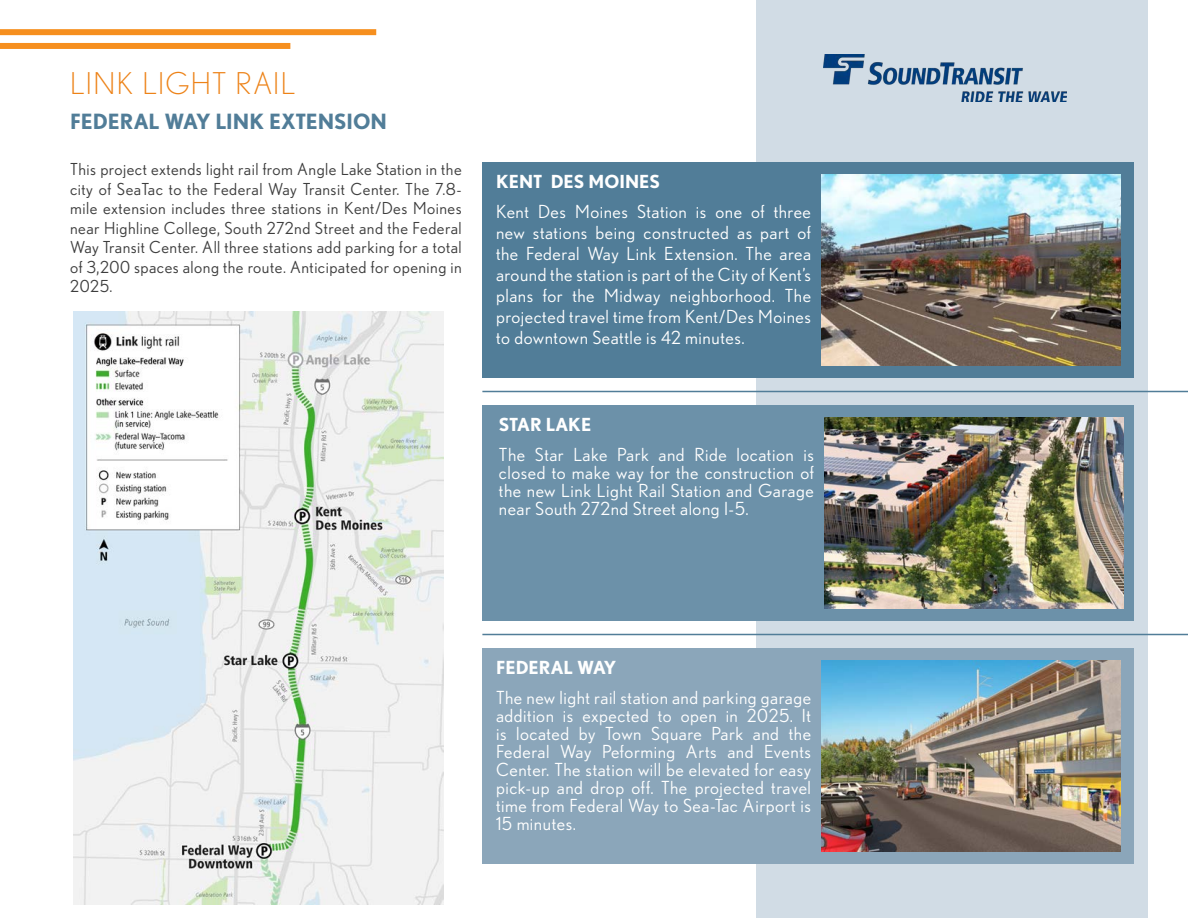
<style>
.page{position:relative;width:1188px;height:918px;background:#fff}
.page>*{position:absolute;margin:0;border:0;box-sizing:border-box;transform-origin:0 0}
.t1{font:300 30px "Nobel";letter-spacing:.045em;color:#ed8217}
.t2{font:700 21px "Nobel";letter-spacing:-.005em;color:#517d98}
.t3{font:18px/18px "Nobel";letter-spacing:.03em;color:#fff;text-align:justify}
.t4{font:700 18px "Nobel";color:#fff}
.t5{font:16.5px/19.5px "Nobel";letter-spacing:.03em;color:#3d3d3d;text-align:justify}
</style>
<div class="page">
<div style="left:0;top:29px;width:376px;height:6px;background:#f68f1e"></div>
<div style="left:0;top:43px;width:290px;height:6px;background:#f68f1e"></div>
<img style="left:73px;top:311px;width:370px;height:593px">
<div style="left:756px;top:0;width:392px;height:918px;background:#d1dce5"></div>
<div style="left:482px;top:162px;width:652px;height:216px;background:#517d98"></div>
<div style="left:482px;top:405px;width:652px;height:216px;background:#6c91a9"></div>
<div style="left:482px;top:648px;width:652px;height:216px;background:#8ba6ba"></div>
<hr style="left:482px;top:391px;width:706px;height:1px;background:#517d98">
<hr style="left:482px;top:634px;width:706px;height:1px;background:#517d98">
<img style="left:822px;top:174px;width:298px;height:192px">
<img style="left:825px;top:417px;width:298px;height:192px">
<img style="left:822px;top:660px;width:298px;height:192px">
<img style="left:824px;top:54px;width:242px;height:47px">
<p class="t1" style="left:70px;top:67px;width:227px">LINK LIGHT RAIL</p>
<p class="t2" style="left:70px;top:109px;width:318px">FEDERAL WAY LINK EXTENSION</p>
<p class="t5" style="left:70px;top:159px;width:393px">This project extends light rail from Angle Lake Station in the city of SeaTac to the Federal Way Transit Center. The 7.8- mile extension includes three stations in Kent/Des Moines near Highline College, South 272nd Street and the Federal Way Transit Center. All three stations add parking for a total of 3,200 spaces along the route. Anticipated for opening in 2025.</p>
<p class="t4" style="left:496px;top:171px;width:166px">KENT DES MOINES</p>
<p class="t3" style="left:496px;top:201px;width:317px;line-height:21px">Kent Des Moines Station is one of three new stations being constructed as part of the Federal Way Link Extension. The area around the station is part of the City of Kent’s plans for the Midway neighborhood. The projected travel time from Kent/Des Moines to downtown Seattle is 42 minutes.</p>
<p class="t4" style="left:499px;top:414px;width:94px">STAR LAKE</p>
<p class="t3" style="left:499px;top:446px;width:317px">The Star Lake Park and Ride location is closed to make way for the construction of the new Link Light Rail Station and Garage near South 272nd Street along I-5.</p>
<p class="t4" style="left:496px;top:657px;width:122px">FEDERAL WAY</p>
<p class="t3" style="left:496px;top:689px;width:317px">The new light rail station and parking garage addition is expected to open in 2025. It is located by Town Square Park and the Federal Way Peforming Arts and Events Center. The station will be elevated for easy pick-up and drop off. The projected travel time from Federal Way to Sea-Tac Airport is 15 minutes.</p>
</div>
